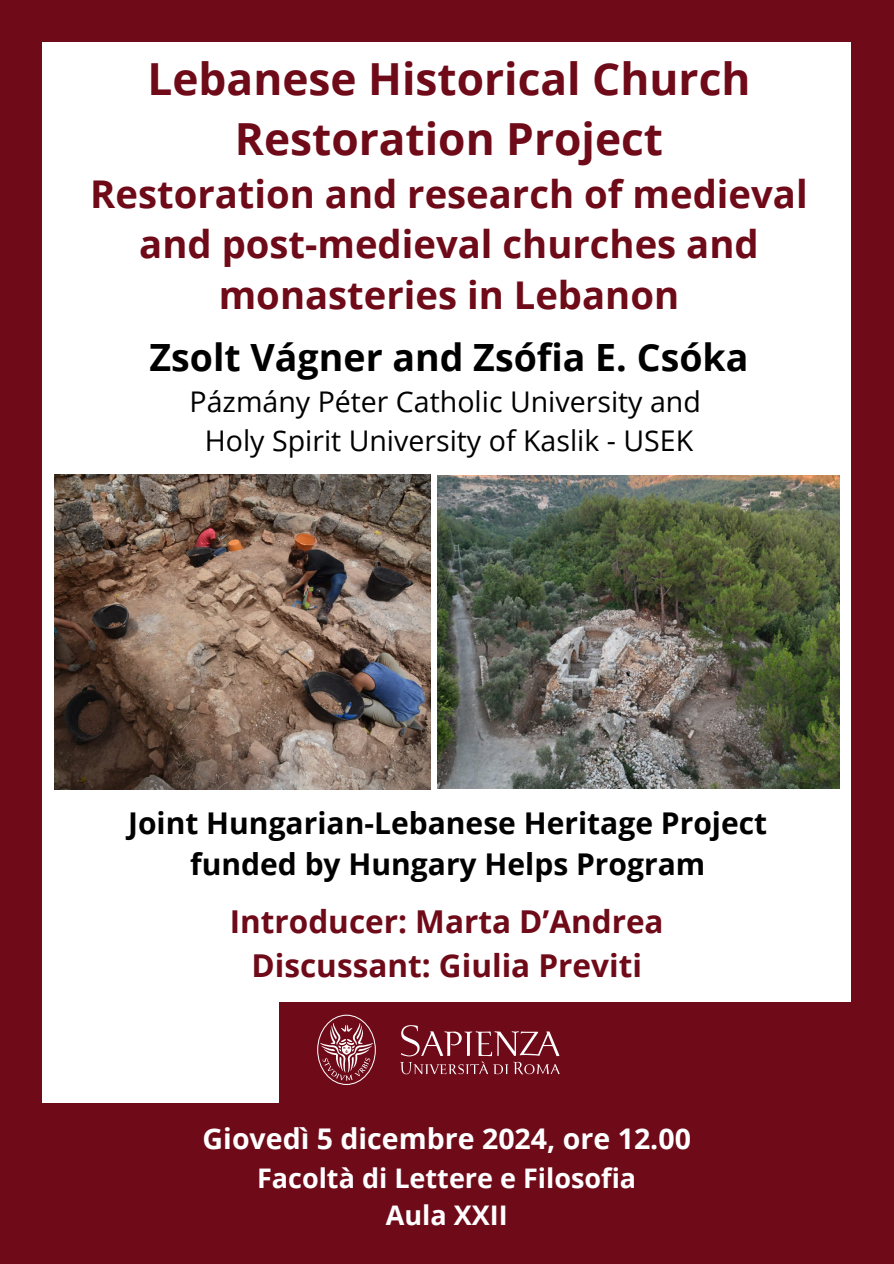
<style>
.page{position:relative;width:894px;height:1264px;background:#fff}
.page>*{position:absolute;margin:0;border:0;box-sizing:border-box;transform-origin:0 0}
.t1{font:700 44.25px/59.7px "Open Sans";color:#6f0a19;text-align:center}
.t2{font:700 38.25px/50.7px "Open Sans";color:#6f0a19;text-align:center}
.t3{font:700 37.5px "Open Sans";color:#000}
.t4{font:700 31.5px/43.8px "Open Sans";color:#6f0a19;text-align:center}
.t5{font:700 30px/41.7px "Open Sans";color:#000;text-align:center}
.t6{font:28.5px "Open Sans";color:#000}
.t7{font:700 28.5px "Open Sans";color:#fff}
.t8{font:700 27px/37.2px "Open Sans";color:#fff;text-align:center}
</style>
<div class="page">
<div style="left:0;top:0;width:893px;height:1263px;background:#6f0a19"></div>
<div style="left:42px;top:42px;width:808px;height:960px;background:#fff"></div>
<div style="left:42px;top:1001px;width:236px;height:102px;background:#fff"></div>
<svg style="left:400px;top:1025px;width:159px;height:49px"></svg>
<svg style="left:317px;top:1014px;width:59px;height:70px"></svg>
<img style="left:54px;top:474px;width:376px;height:315px">
<img style="left:437px;top:475px;width:402px;height:313px">
<h1 class="t1" style="left:147px;top:48px;width:604px">Lebanese Historical Church<br>Restoration Project</h1>
<h1 class="t2" style="left:90px;top:168px;width:718px">Restoration and research of medieval and post-medieval churches and monasteries in Lebanon</h1>
<p class="t3" style="left:149px;top:331px;width:600px">Zsolt Vágner and Zsófia E. Csóka</p>
<p class="t6" style="left:189px;top:381px;width:512px">Pázmány Péter Catholic University and</p>
<h2 class="t6" style="left:205px;top:421px;width:489px">Holy Spirit University of Kaslik - USEK</h2>
<p class="t5" style="left:128px;top:801px;width:640px">Joint Hungarian-Lebanese Heritage Project funded by Hungary Helps Program</p>
<p class="t4" style="left:230px;top:898px;width:435px">Introducer: Marta D’Andrea<br>Discussant: Giulia Previti</p>
<p class="t7" style="left:202px;top:1118px;width:489px">Giovedì 5 dicembre 2024, ore 12.00</p>
<p class="t8" style="left:257px;top:1158px;width:380px">Facoltà di Lettere e Filosofia<br>Aula XXII</p>
</div>
